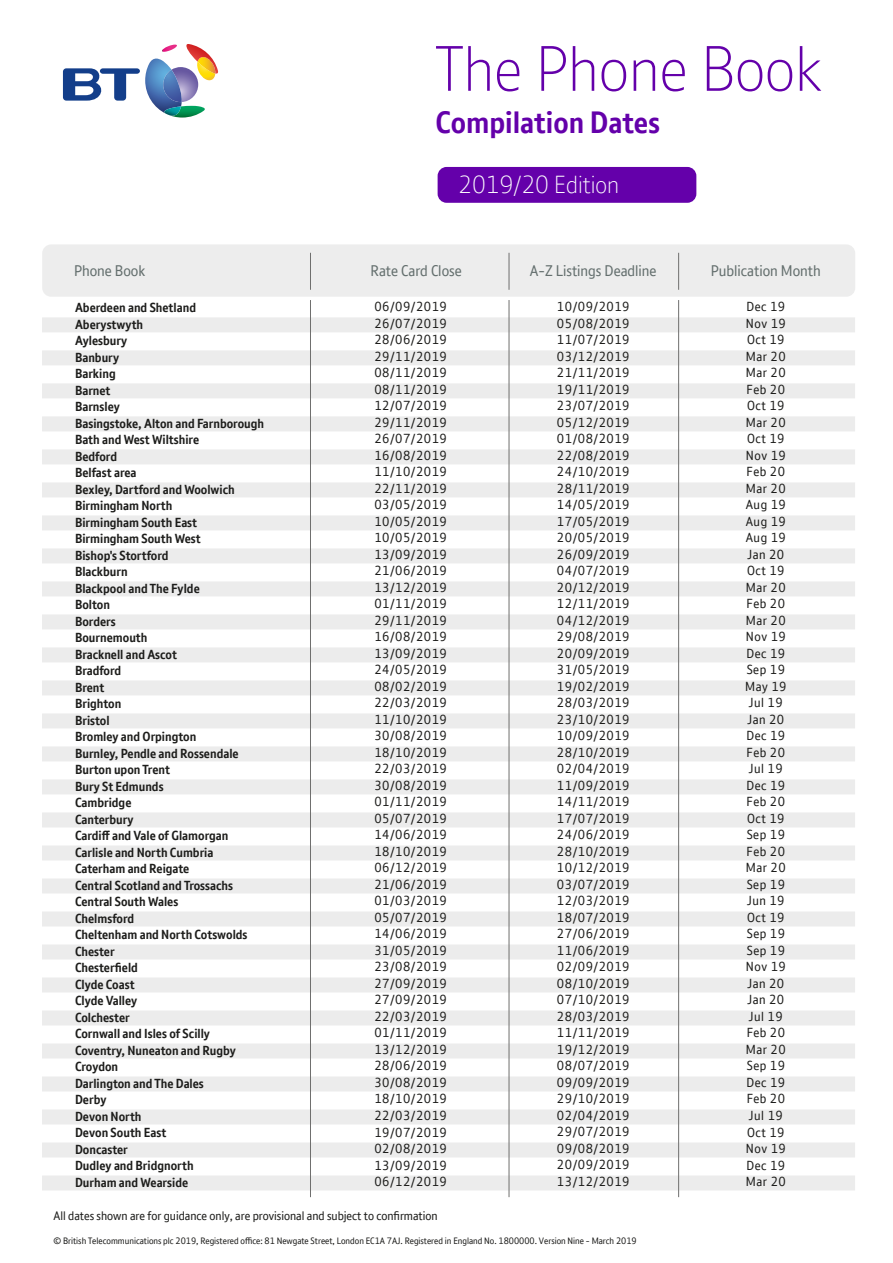
<style>
.page{position:relative;width:893px;height:1263px;background:#fff}
.page>*{position:absolute;margin:0;border:0;box-sizing:border-box;transform-origin:0 0}
.t1{font:300 61.95px "BT Font";color:#6400aa}
.t2{font:700 30px "BT Font";color:#6400aa}
.t3{font:300 24px "BT Font";color:#fff}
.t4{font:15px "BT Font";color:#646f6e}
.t5{font:12.75px/16.5px "BT Font";letter-spacing:.04em;color:#1d1d1b;text-align:justify}
.t6{font:700 12.75px/16.5px "BT Font";color:#1d1d1b}
.t7{font:12px "BT Font";color:#1d1d1b}
.t8{font:9px "BT Font";color:#1d1d1b}
</style>
<div class="page">
<div style="left:42px;top:317px;width:813px;height:15px;background:#ececec"></div>
<div style="left:42px;top:350px;width:813px;height:15px;background:#ececec"></div>
<div style="left:42px;top:383px;width:813px;height:15px;background:#ececec"></div>
<div style="left:42px;top:416px;width:813px;height:15px;background:#ececec"></div>
<div style="left:42px;top:449px;width:813px;height:15px;background:#ececec"></div>
<div style="left:42px;top:482px;width:813px;height:15px;background:#ececec"></div>
<div style="left:42px;top:515px;width:813px;height:15px;background:#ececec"></div>
<div style="left:42px;top:548px;width:813px;height:15px;background:#ececec"></div>
<div style="left:42px;top:581px;width:813px;height:15px;background:#ececec"></div>
<div style="left:42px;top:614px;width:813px;height:15px;background:#ececec"></div>
<div style="left:42px;top:647px;width:813px;height:15px;background:#ececec"></div>
<div style="left:42px;top:680px;width:813px;height:15px;background:#ececec"></div>
<div style="left:42px;top:713px;width:813px;height:15px;background:#ececec"></div>
<div style="left:42px;top:746px;width:813px;height:15px;background:#ececec"></div>
<div style="left:42px;top:779px;width:813px;height:15px;background:#ececec"></div>
<div style="left:42px;top:812px;width:813px;height:15px;background:#ececec"></div>
<div style="left:42px;top:845px;width:813px;height:15px;background:#ececec"></div>
<div style="left:42px;top:878px;width:813px;height:15px;background:#ececec"></div>
<div style="left:42px;top:911px;width:813px;height:15px;background:#ececec"></div>
<div style="left:42px;top:944px;width:813px;height:15px;background:#ececec"></div>
<div style="left:42px;top:977px;width:813px;height:15px;background:#ececec"></div>
<div style="left:42px;top:1010px;width:813px;height:15px;background:#ececec"></div>
<div style="left:42px;top:1043px;width:813px;height:15px;background:#ececec"></div>
<div style="left:42px;top:1076px;width:813px;height:15px;background:#ececec"></div>
<div style="left:42px;top:1109px;width:813px;height:15px;background:#ececec"></div>
<div style="left:42px;top:1142px;width:813px;height:15px;background:#ececec"></div>
<div style="left:42px;top:1175px;width:813px;height:15px;background:#ececec"></div>
<div style="left:42px;top:244px;width:813px;height:53px;background:#ededed;border-radius:9px"></div>
<hr style="left:509px;top:253px;width:1px;height:37px;background:#6f6f6e">
<hr style="left:310px;top:253px;width:1px;height:37px;background:#6f6f6e">
<hr style="left:509px;top:300px;width:1px;height:897px;background:#6f6f6e">
<hr style="left:310px;top:300px;width:1px;height:897px;background:#6f6f6e">
<div style="left:438px;top:167px;width:258px;height:36px;background:#6400aa;border-radius:9px"></div>
<hr style="left:678px;top:253px;width:1px;height:37px;background:#6f6f6e">
<hr style="left:678px;top:300px;width:1px;height:897px;background:#6f6f6e">
<svg style="left:63px;top:44px;width:155px;height:74px"></svg>
<h1 class="t1" style="left:436px;top:29px;width:388px">The Phone Book</h1>
<h2 class="t2" style="left:436px;top:102px;width:226px">Compilation Dates</h2>
<h3 class="t3" style="left:458px;top:169px;width:162px">2019/20 Edition</h3>
<p class="t4" style="left:74px;top:260px;width:73px">Phone Book</p>
<p class="t4" style="left:371px;top:260px;width:93px">Rate Card Close</p>
<p class="t4" style="left:530px;top:260px;width:128px">A-Z Listings Deadline</p>
<p class="t6" style="left:75px;top:299px;width:191px">Aberdeen and Shetland<br>Aberystwyth<br>Aylesbury<br>Banbury<br>Barking<br>Barnet<br>Barnsley<br>Basingstoke, Alton and Farnborough<br>Bath and West Wiltshire<br>Bedford<br>Belfast area<br>Bexley, Dartford and Woolwich<br>Birmingham North<br>Birmingham South East<br>Birmingham South West<br>Bishop's Stortford<br>Blackburn<br>Blackpool and The Fylde<br>Bolton<br>Borders<br>Bournemouth<br>Bracknell and Ascot<br>Bradford<br>Brent<br>Brighton<br>Bristol<br>Bromley and Orpington<br>Burnley, Pendle and Rossendale<br>Burton upon Trent<br>Bury St Edmunds<br>Cambridge<br>Canterbury<br>Cardiff and Vale of Glamorgan<br>Carlisle and North Cumbria<br>Caterham and Reigate<br>Central Scotland and Trossachs<br>Central South Wales<br>Chelmsford<br>Cheltenham and North Cotswolds<br>Chester<br>Chesterfield<br>Clyde Coast<br>Clyde Valley<br>Colchester<br>Cornwall and Isles of Scilly<br>Coventry, Nuneaton and Rugby<br>Croydon<br>Darlington and The Dales<br>Derby<br>Devon North<br>Devon South East<br>Doncaster<br>Dudley and Bridgnorth<br>Durham and Wearside</p>
<p class="t5" style="left:374px;top:299px;width:74px">06/09/2019<br>26/07/2019<br>28/06/2019<br>29/11/2019<br>08/11/2019<br>08/11/2019<br>12/07/2019<br>29/11/2019<br>26/07/2019<br>16/08/2019<br>11/10/2019<br>22/11/2019<br>03/05/2019<br>10/05/2019<br>10/05/2019<br>13/09/2019<br>21/06/2019<br>13/12/2019<br>01/11/2019<br>29/11/2019<br>16/08/2019<br>13/09/2019<br>24/05/2019<br>08/02/2019<br>22/03/2019<br>11/10/2019<br>30/08/2019<br>18/10/2019<br>22/03/2019<br>30/08/2019<br>01/11/2019<br>05/07/2019<br>14/06/2019<br>18/10/2019<br>06/12/2019<br>21/06/2019<br>01/03/2019<br>05/07/2019<br>14/06/2019<br>31/05/2019<br>23/08/2019<br>27/09/2019<br>27/09/2019<br>22/03/2019<br>01/11/2019<br>13/12/2019<br>28/06/2019<br>30/08/2019<br>18/10/2019<br>22/03/2019<br>19/07/2019<br>02/08/2019<br>13/09/2019<br>06/12/2019</p>
<p class="t5" style="left:557px;top:298px;width:74px">10/09/2019<br>05/08/2019<br>11/07/2019<br>03/12/2019<br>21/11/2019<br>19/11/2019<br>23/07/2019<br>05/12/2019<br>01/08/2019<br>22/08/2019<br>24/10/2019<br>28/11/2019<br>14/05/2019<br>17/05/2019<br>20/05/2019<br>26/09/2019<br>04/07/2019<br>20/12/2019<br>12/11/2019<br>04/12/2019<br>29/08/2019<br>20/09/2019<br>31/05/2019<br>19/02/2019<br>28/03/2019<br>23/10/2019<br>10/09/2019<br>28/10/2019<br>02/04/2019<br>11/09/2019<br>14/11/2019<br>17/07/2019<br>24/06/2019<br>28/10/2019<br>10/12/2019<br>03/07/2019<br>12/03/2019<br>18/07/2019<br>27/06/2019<br>11/06/2019<br>02/09/2019<br>08/10/2019<br>07/10/2019<br>28/03/2019<br>11/11/2019<br>19/12/2019<br>08/07/2019<br>09/09/2019<br>29/10/2019<br>02/04/2019<br>29/07/2019<br>09/08/2019<br>20/09/2019<br>13/12/2019</p>
<p class="t7" style="left:54px;top:1207px;width:386px">All dates shown are for guidance only, are provisional and subject to confirmation</p>
<p class="t8" style="left:54px;top:1234px;width:585px">© British Telecommunications plc 2019, Registered office: 81 Newgate Street, London EC1A 7AJ. Registered in England No. 1800000. Version Nine - March 2019</p>
<p class="t4" style="left:711px;top:260px;width:112px">Publication Month</p>
<p class="t5" style="left:745px;top:299px;width:43px;text-align:left">Dec 19<br>Nov 19<br>Oct 19<br>Mar 20<br>Mar 20<br>Feb 20<br>Oct 19<br>Mar 20<br>Oct 19<br>Nov 19<br>Feb 20<br>Mar 20<br>Aug 19<br>Aug 19<br>Aug 19<br>Jan 20<br>Oct 19<br>Mar 20<br>Feb 20<br>Mar 20<br>Nov 19<br>Dec 19<br>Sep 19<br>May 19<br>Jul 19<br>Jan 20<br>Dec 19<br>Feb 20<br>Jul 19<br>Dec 19<br>Feb 20<br>Oct 19<br>Sep 19<br>Feb 20<br>Mar 20<br>Sep 19<br>Jun 19<br>Oct 19<br>Sep 19<br>Sep 19<br>Nov 19<br>Jan 20<br>Jan 20<br>Jul 19<br>Feb 20<br>Mar 20<br>Sep 19<br>Dec 19<br>Feb 20<br>Jul 19<br>Oct 19<br>Nov 19<br>Dec 19<br>Mar 20</p>
</div>
